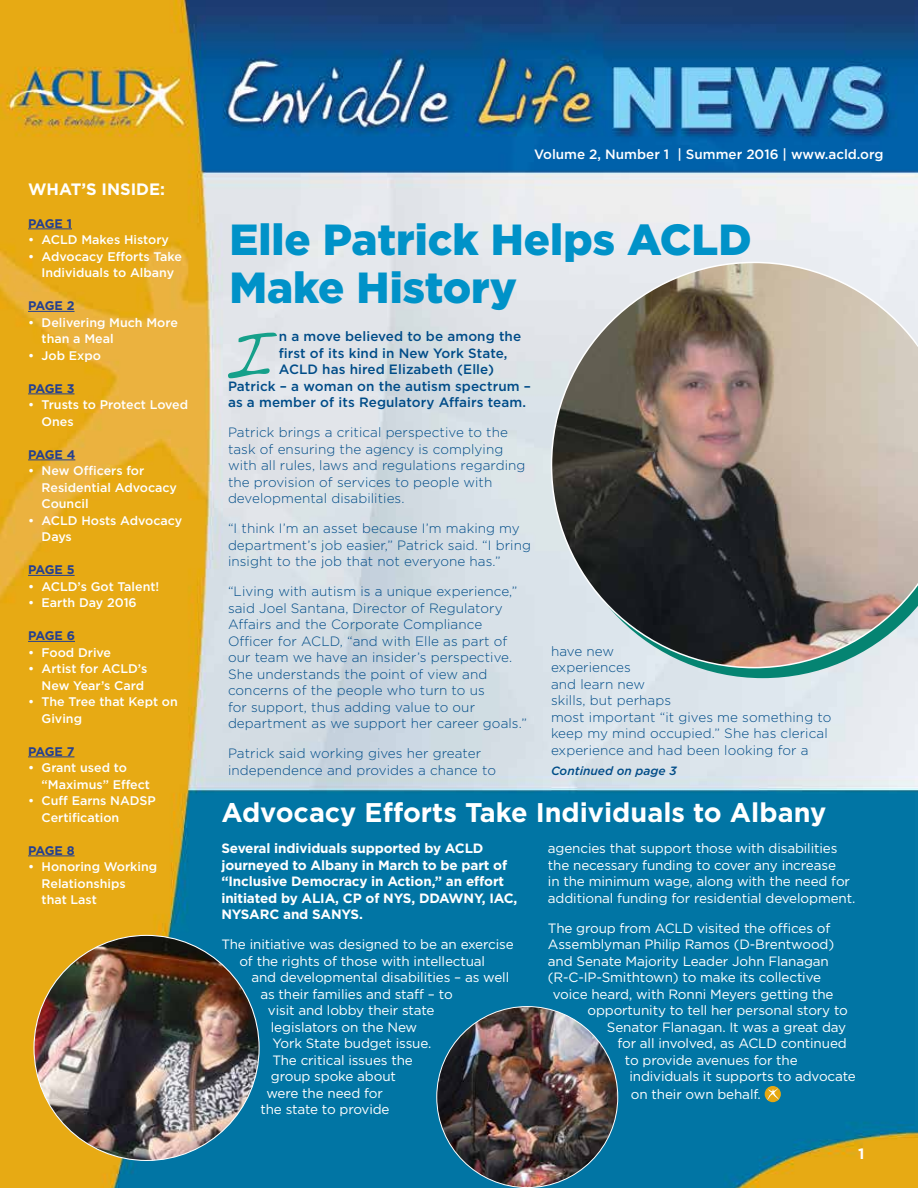
<style>
.page{position:relative;width:918px;height:1188px;background:#fff}
.page>*{position:absolute;margin:0;border:0;box-sizing:border-box;transform-origin:0 0}
.t1{font:65.85px "Handwriting Dakota";color:#15a08a}
.t2{font:900 43.5px/48px "Gotham";color:#0092c8}
.t3{font:700 27px "Gotham";color:#fff}
.t4{font:700 16.5px "Gotham";color:#fff}
.t5{font:700 15px "Gotham";color:#fff}
.t6{font:300 13.5px/16.5px "Gotham";letter-spacing:.005em;color:#004c88}
.t7{font:13.5px/16.5px "Gotham";letter-spacing:-.01em;color:#fff}
.t8{font:700 13.5px/16.5px "Gotham";letter-spacing:-.01em;color:#fff}
.t9{font:500 13.5px "Gotham";letter-spacing:.005em;color:#004c88}
.t10{font:500 13.5px "Gotham";color:#fff}
.t11{font:500 12.45px/16.5px "Gotham";color:#fff}
.t12{font:700 12.45px "Gotham";letter-spacing:-.045em;color:#25408f}
.t13{font:italic 500 12px "Gotham";color:#004c88}
</style>
<div class="page">
<img style="left:0;top:0;width:918px;height:1188px">
<svg style="left:560px;top:668px;width:358px;height:10px;background:#abcfcf"></svg>
<svg style="left:551px;top:262px;width:367px;height:406px;background:#8f8881"></svg>
<svg style="left:765px;top:1086px;width:16px;height:16px"></svg>
<svg style="left:767px;top:1088px;width:12px;height:12px"></svg>
<img style="left:34px;top:935px;width:225px;height:225px;border-radius:113px">
<img style="left:437px;top:1007px;width:181px;height:181px;border-radius:91px">
<hr style="left:28px;top:229px;width:44px;height:1px;background:#25408f">
<hr style="left:28px;top:311px;width:47px;height:1px;background:#25408f">
<hr style="left:28px;top:394px;width:47px;height:1px;background:#25408f">
<hr style="left:28px;top:460px;width:47px;height:1px;background:#25408f">
<hr style="left:28px;top:575px;width:47px;height:1px;background:#25408f">
<hr style="left:28px;top:641px;width:47px;height:1px;background:#25408f">
<hr style="left:28px;top:757px;width:46px;height:1px;background:#25408f">
<hr style="left:28px;top:856px;width:47px;height:1px;background:#25408f">
<p class="t4" style="left:28px;top:178px;width:139px">WHAT’S INSIDE:</p>
<p class="t12" style="left:28px;top:215px;width:45px">PAGE 1</p>
<p class="t11" style="left:28px;top:231px;width:142px">• ACLD Makes History</p>
<p class="t11" style="left:28px;top:248px;width:155px;text-align:center">• Advocacy Efforts Take<br>Individuals to Albany</p>
<p class="t12" style="left:28px;top:297px;width:48px">PAGE 2</p>
<p class="t11" style="left:42px;top:314px;width:138px;text-indent:-13px">• Delivering Much More than a Meal</p>
<p class="t11" style="left:28px;top:347px;width:74px">• Job Expo</p>
<p class="t12" style="left:28px;top:380px;width:48px">PAGE 3</p>
<p class="t11" style="left:42px;top:396px;width:148px;text-indent:-13px">• Trusts to Protect Loved<br>Ones</p>
<p class="t12" style="left:28px;top:446px;width:49px">PAGE 4</p>
<p class="t11" style="left:42px;top:462px;width:137px;text-indent:-13px">• New Officers for<br>Residential Advocacy<br>Council</p>
<p class="t11" style="left:42px;top:512px;width:142px;text-indent:-13px">• ACLD Hosts Advocacy<br>Days</p>
<p class="t12" style="left:28px;top:561px;width:48px">PAGE 5</p>
<p class="t11" style="left:28px;top:578px;width:133px">• ACLD’s Got Talent!</p>
<p class="t11" style="left:28px;top:594px;width:110px">• Earth Day 2016</p>
<p class="t12" style="left:28px;top:627px;width:48px">PAGE 6</p>
<p class="t11" style="left:28px;top:644px;width:85px">• Food Drive</p>
<p class="t11" style="left:28px;top:660px;width:121px;text-align:right">• Artist for ACLD’s<br>New Year’s Card</p>
<p class="t11" style="left:42px;top:693px;width:138px;text-indent:-13px">• The Tree that Kept on<br>Giving</p>
<p class="t12" style="left:28px;top:743px;width:48px">PAGE 7</p>
<p class="t11" style="left:42px;top:759px;width:110px;text-indent:-13px">• Grant used to “Maximus” Effect</p>
<p class="t11" style="left:42px;top:792px;width:116px;text-indent:-13px">• Cuff Earns NADSP<br>Certification</p>
<p class="t12" style="left:28px;top:842px;width:48px">PAGE 8</p>
<p class="t11" style="left:42px;top:858px;width:117px;text-indent:-13px">• Honoring Working<br>Relationships<br>that Last</p>
<p class="t10" style="left:534px;top:146px;width:351px">Volume 2, Number 1 | Summer 2016 | www.acld.org</p>
<h2 class="t2" style="left:230px;top:216px;width:524px">Elle Patrick Helps ACLD<br>Make History</h2>
<h1 class="t1" style="left:223px;top:313px;width:47px">I</h1>
<p class="t9" style="left:279px;top:328px;width:244px">n a move believed to be among the</p>
<p class="t9" style="left:279px;top:344px;width:230px">first of its kind in New York State,</p>
<p class="t9" style="left:279px;top:361px;width:217px">ACLD has hired Elizabeth (Elle)</p>
<p class="t9" style="left:228px;top:377px;width:304px">Patrick – a woman on the autism spectrum –</p>
<p class="t9" style="left:228px;top:394px;width:299px">as a member of its Regulatory Affairs team.</p>
<p class="t6" style="left:228px;top:424px;width:299px">Patrick brings a critical perspective to the task of ensuring the agency is complying with all rules, laws and regulations regarding the provision of services to people with developmental disabilities.</p>
<p class="t6" style="left:228px;top:520px;width:305px">“I think I’m an asset because I’m making my department’s job easier,” Patrick said. “I bring insight to the job that not everyone has.”</p>
<p class="t6" style="left:228px;top:583px;width:300px">“Living with autism is a unique experience,” said Joel Santana, Director of Regulatory Affairs and the Corporate Compliance Officer for ACLD, “and with Elle as part of our team we have an insider’s perspective.<br>She understands the point of view and concerns of the people who turn to us<br>for support, thus adding value to our department as we support her career goals.”</p>
<p class="t6" style="left:228px;top:745px;width:269px">Patrick said working gives her greater independence and provides a chance to</p>
<p class="t6" style="left:551px;top:642px;width:282px">have new<br>experiences<br>and learn new<br>skills, but perhaps<br>most important “it gives me something to keep my mind occupied.” She has clerical experience and had been looking for a</p>
<p class="t13" style="left:551px;top:763px;width:127px">Continued on page 3</p>
<h3 class="t3" style="left:221px;top:794px;width:606px">Advocacy Efforts Take Individuals to Albany</h3>
<p class="t8" style="left:221px;top:840px;width:298px">Several individuals supported by ACLD journeyed to Albany in March to be part of “Inclusive Democracy in Action,” an effort initiated by ALIA, CP of NYS, DDAWNY, IAC, NYSARC and SANYS.</p>
<p class="t7" style="left:239px;top:936px;width:276px;text-indent:-18px">The initiative was designed to be an exercise of the rights of those with intellectual</p>
<p class="t7" style="left:251px;top:969px;width:259px">and developmental disabilities – as well</p>
<p class="t7" style="left:260px;top:985px;width:194px">as their families and staff – to</p>
<p class="t7" style="left:268px;top:1002px;width:168px">visit and lobby their state</p>
<p class="t7" style="left:271px;top:1018px;width:148px">legislators on the New</p>
<p class="t7" style="left:272px;top:1035px;width:161px">York State budget issue.</p>
<p class="t7" style="left:272px;top:1051px;width:142px">The critical issues the</p>
<p class="t7" style="left:271px;top:1068px;width:127px">group spoke about</p>
<p class="t7" style="left:266px;top:1084px;width:118px">were the need for</p>
<p class="t7" style="left:260px;top:1101px;width:131px">the state to provide</p>
<p class="t7" style="left:548px;top:840px;width:309px">agencies that support those with disabilities the necessary funding to cover any increase<br>in the minimum wage, along with the need for additional funding for residential development.</p>
<p class="t7" style="left:548px;top:919px;width:284px">The group from ACLD visited the offices of</p>
<p class="t7" style="left:548px;top:936px;width:288px">Assemblyman Philip Ramos (D-Brentwood)</p>
<p class="t7" style="left:548px;top:952px;width:283px">and Senate Majority Leader John Flanagan</p>
<p class="t7" style="left:548px;top:969px;width:275px">(R-C-IP-Smithtown) to make its collective</p>
<p class="t7" style="left:553px;top:985px;width:282px">voice heard, with Ronni Meyers getting the</p>
<p class="t7" style="left:587px;top:1002px;width:262px">opportunity to tell her personal story to</p>
<p class="t7" style="left:607px;top:1018px;width:241px">Senator Flanagan. It was a great day</p>
<p class="t7" style="left:617px;top:1035px;width:231px">for all involved, as ACLD continued</p>
<p class="t7" style="left:625px;top:1051px;width:174px">to provide avenues for the</p>
<p class="t7" style="left:629px;top:1068px;width:228px">individuals it supports to advocate</p>
<p class="t7" style="left:631px;top:1086px;width:132px">on their own behalf.</p>
<p class="t5" style="left:858px;top:1144px;width:8px">1</p>
</div>
